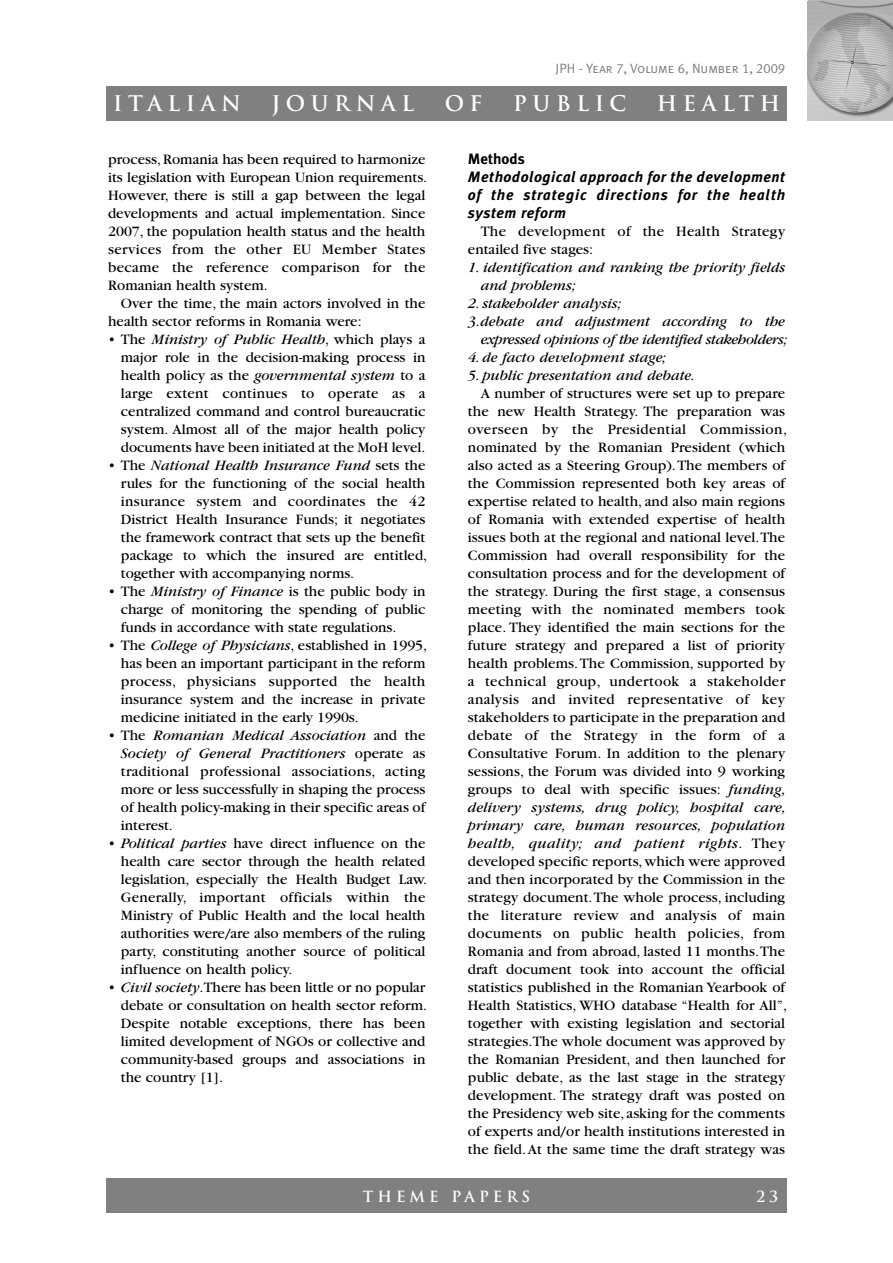
<style>
.page{position:relative;width:893px;height:1263px;background:#fff}
.page>*{position:absolute;margin:0;border:0;box-sizing:border-box;transform-origin:0 0}
.t1{font:700 21px "Trajan";letter-spacing:.265em;color:#fff}
.t2{font:15px/18px "Garamond";letter-spacing:.005em;color:#000}
.t3{font:italic 15px/18px "Garamond";color:#000}
.t4{font:italic 700 15px/18px "Meta Plus";letter-spacing:.055em;color:#000;text-align:justify}
.t5{font:15px/18px "Garamond";letter-spacing:.025em;color:#000}
.t6{font:italic 15px "Garamond";letter-spacing:-.025em;color:#000}
.t7{font:700 15px "Trajan";letter-spacing:.265em;color:#fff}
.t8{font:700 15px "Meta Plus";color:#000}
.t9{font:13.5px "Meta Plus Normal Caps";color:#808080}
.s1{font-style:italic}
</style>
<div class="page">
<div style="left:106px;top:1179px;width:681px;height:34px;background:#808080"></div>
<img style="left:808px;top:1px;width:85px;height:119px">
<div style="left:106px;top:86px;width:681px;height:34px;background:#808080"></div>
<p class="t9" style="left:556px;top:60px;width:231px">JPH - Year 7, Volume 6, Number 1, 2009</p>
<h1 class="t1" style="left:113px;top:91px;width:129px">ITALIAN</h1>
<h1 class="t1" style="left:272px;top:91px;width:144px">JOURNAL</h1>
<h1 class="t1" style="left:445px;top:91px;width:39px">O F</h1>
<h1 class="t1" style="left:513px;top:91px;width:115px">PUBLIC</h1>
<h1 class="t1" style="left:657px;top:91px;width:125px">HEALTH</h1>
<p class="t2" style="left:108px;top:151px;width:321px">process,Romania has been required to harmonize its legislation with European Union requirements.<br>However, there is still a gap between the legal developments and actual implementation. Since 2007, the population health status and the health services from the other EU Member States became the reference comparison for the Romanian health system.</p>
<p class="t2" style="left:108px;top:295px;width:319px;text-indent:13px">Over the time, the main actors involved in the health sector reforms in Romania were:</p>
<p class="t2" style="left:121px;top:331px;width:306px;text-align:justify;text-indent:-13px">• The <span class="s1">Ministry of Public Health</span>, which plays a major role in the decision-making process in health policy as the <span class="s1">governmental system</span> to a large extent continues to operate as a centralized command and control bureaucratic system. Almost all of the major health policy documents have been initiated at the MoH level.</p>
<p class="t2" style="left:121px;top:457px;width:308px;text-indent:-13px">• The <span class="s1">National Health Insurance Fund</span> sets the rules for the functioning of the social health insurance system and coordinates the 42<br>District Health Insurance Funds; it negotiates the framework contract that sets up the benefit package to which the insured are entitled, together with accompanying norms.</p>
<p class="t2" style="left:121px;top:583px;width:306px;text-align:justify;text-indent:-13px">• The <span class="s1">Ministry of Finance</span> is the public body in charge of monitoring the spending of public funds in accordance with state regulations.</p>
<p class="t2" style="left:121px;top:637px;width:308px;text-indent:-13px">• The <span class="s1">College of Physicians</span>, established in 1995, has been an important participant in the reform process, physicians supported the health insurance system and the increase in private medicine initiated in the early 1990s.</p>
<p class="t2" style="left:121px;top:727px;width:306px;text-align:justify;text-indent:-13px">• The <span class="s1">Romanian Medical Association</span> and the <span class="s1">Society of General Practitioners</span> operate as traditional professional associations, acting more or less successfully in shaping the process of health policy-making in their specific areas of interest.</p>
<p class="t2" style="left:121px;top:835px;width:308px;text-indent:-13px">• <span class="s1">Political parties</span> have direct influence on the health care sector through the health related legislation, especially the Health Budget Law.<br>Generally, important officials within the Ministry of Public Health and the local health authorities were/are also members of the ruling party, constituting another source of political influence on health policy.</p>
<p class="t2" style="left:121px;top:979px;width:308px;text-indent:-13px">• <span class="s1">Civil society</span>.There has been little or no popular debate or consultation on health sector reform.<br>Despite notable exceptions, there has been limited development of NGOs or collective and community-based groups and associations in the country [1].</p>
<p class="t8" style="left:468px;top:150px;width:58px">Methods</p>
<p class="t4" style="left:468px;top:168px;width:319px">Methodological approach for the development of the strategic directions for the health system reform</p>
<p class="t5" style="left:468px;top:223px;width:319px;text-indent:13px">The development of the Health Strategy entailed five stages:</p>
<p class="t3" style="left:481px;top:260px;width:306px;text-indent:-13px">1. identification and ranking the priority fields and problems;</p>
<p class="t3" style="left:468px;top:296px;width:155px">2. stakeholder analysis;</p>
<p class="t3" style="left:468px;top:314px;width:319px">3.debate and adjustment according to the</p>
<p class="t6" style="left:481px;top:334px;width:308px">expressed opinions of the identified stakeholders;</p>
<p class="t3" style="left:468px;top:350px;width:200px">4. de facto development stage;</p>
<p class="t3" style="left:468px;top:368px;width:229px">5. public presentation and debate.</p>
<p class="t2" style="left:468px;top:385px;width:321px;text-indent:13px">A number of structures were set up to prepare the new Health Strategy. The preparation was overseen by the Presidential Commission, nominated by the Romanian President (which also acted as a Steering Group).The members of the Commission represented both key areas of expertise related to health, and also main regions of Romania with extended expertise of health issues both at the regional and national level.The Commission had overall responsibility for the consultation process and for the development of the strategy. During the first stage, a consensus meeting with the nominated members took place. They identified the main sections for the future strategy and prepared a list of priority health problems.The Commission, supported by a technical group, undertook a stakeholder analysis and invited representative of key stakeholders to participate in the preparation and debate of the Strategy in the form of a Consultative Forum. In addition to the plenary sessions, the Forum was divided into 9 working groups to deal with specific issues: <span class="s1">funding, delivery systems, drug policy, hospital care, primary care, human resources, population health, quality; and patient rights</span>. They developed specific reports,which were approved and then incorporated by the Commission in the strategy document.The whole process, including the literature review and analysis of main documents on public health policies, from Romania and from abroad, lasted 11 months.The draft document took into account the official statistics published in the Romanian Yearbook of Health Statistics, WHO database “Health for All”, together with existing legislation and sectorial strategies.The whole document was approved by the Romanian President, and then launched for public debate, as the last stage in the strategy development. The strategy draft was posted on the Presidency web site, asking for the comments of experts and/or health institutions interested in the field.At the same time the draft strategy was</p>
<p class="t7" style="left:363px;top:1187px;width:169px">THEME PAPERS</p>
<p class="t7" style="left:757px;top:1187px;width:23px">2 3</p>
</div>
